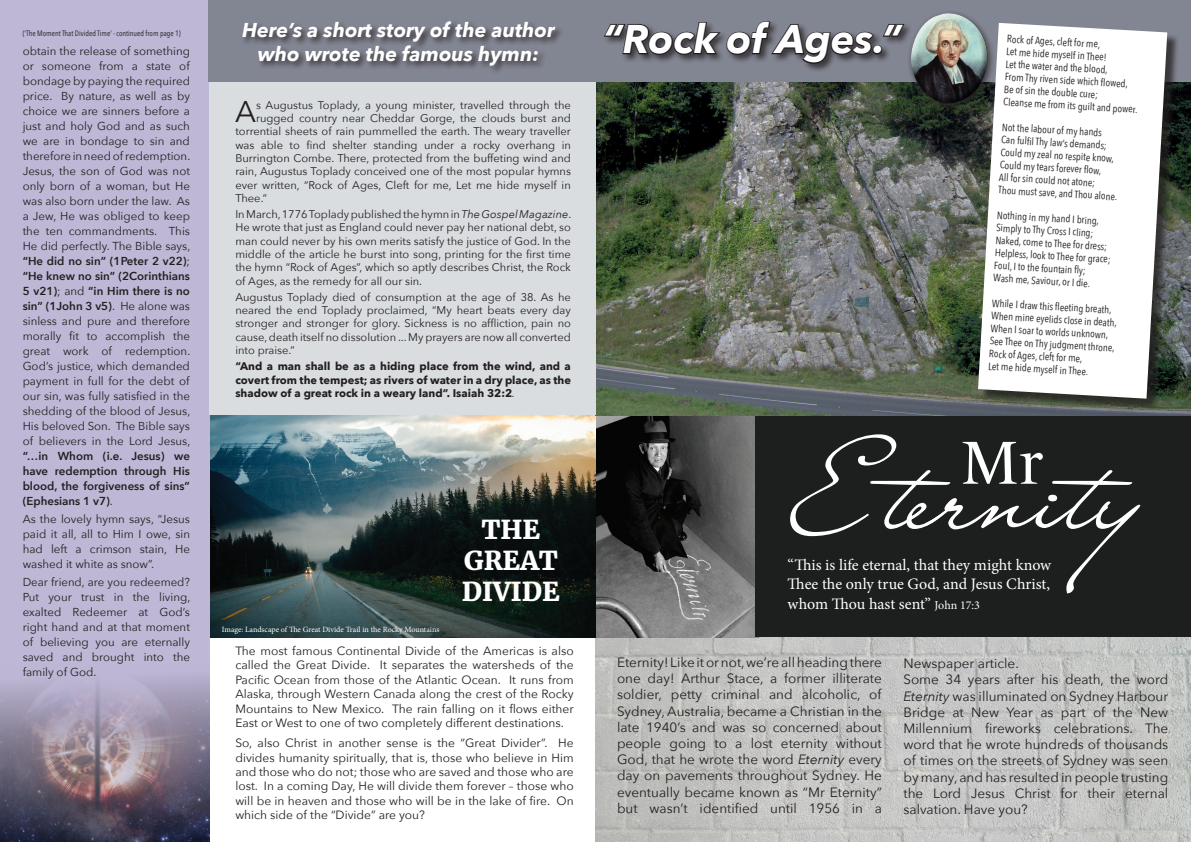
<style>
.page{position:relative;width:1191px;height:842px;background:#fff}
.page>*{position:absolute;margin:0;border:0;box-sizing:border-box;transform-origin:0 0}
.t1{font:122px "Lainie Day SH";color:#fff}
.t2{font:62px "Le Monde Livre Std";color:#fff}
.t3{font:italic 700 40px "Avenir Next";color:#fff}
.t4{font:29.9px "Avenir Next";color:#231f20}
.t5{font:800 26px "Merriweather";color:#fff}
.t6{font:italic 700 20px/24px "Avenir Next";color:#fff;text-align:center}
.t7{font:16px/19.2px "Minion Pro";color:#fff;text-align:justify}
.t8{font:13.5px/16.2px "Avenir Next";color:#231f20;text-align:justify}
.t9{font:12px/14.4px "Avenir Next";color:#231f20;text-align:justify}
.t10{font:11.5px/15px "Avenir Next";color:#231f20;text-align:justify}
.t11{font:11.1px/13.3px "Avenir Next";color:#231f20;text-align:justify}
.t12{font:700 11.1px/13.6px "Avenir Next";color:#231f20;text-align:justify}
.t13{font:10.5px "Avenir Next Condensed";color:#231f20}
.t14{font:8px "Minion Pro";letter-spacing:-.005em;color:#fff}
.t15{font:7.8px "Avenir Next Condensed";color:#231f20}
.s1{font-weight:600}
.s2{font-style:italic}
.s3{font-weight:400;font-style:italic}
.s4{font-size:124px}
.s5{font-size:152px}
.s6{font-size:12px}
</style>
<div class="page">
<img style="left:595px;top:637px;width:596px;height:205px">
<img style="left:595px;top:415px;width:160px;height:222px">
<div style="left:755px;top:411px;width:436px;height:226px;background:#1d1e1e"></div>
<img style="left:209px;top:415px;width:386px;height:222px">
<img style="left:595px;top:82px;width:596px;height:333px">
<div style="left:0;top:0;width:209px;height:842px;background:#beb7d5"></div>
<div style="left:209px;top:0;width:386px;height:415px;background:#dadde0"></div>
<div style="left:209px;top:0;width:982px;height:82px;background:#828592"></div>
<div style="left:241px;top:20px;width:323px;height:55px;background:#231f20;opacity:.75"></div>
<img style="left:0;top:679px;width:209px;height:163px">
<div style="left:980px;top:25px;width:199px;height:386px;background:#231f20;opacity:.75"></div>
<svg style="left:978px;top:23px;width:189px;height:376px"></svg>
<svg style="left:604px;top:21px;width:301px;height:44px"></svg>
<div style="left:907px;top:9px;width:88px;height:103px;background:#231f20;opacity:.75"></div>
<div style="left:910px;top:12px;width:75px;height:73px;background:#fff;opacity:.75"></div>
<div style="left:911px;top:25px;width:77px;height:79px;background:#231f20;opacity:.75"></div>
<p class="t15" style="left:23px;top:26px;width:160px">(‘The Moment That Divided Time’ - continued from page 1)</p>
<p class="t10" style="left:23px;top:43px;width:169px">obtain the release of something or someone from a state of bondage by paying the required price. By nature, as well as by choice we are sinners before a just and holy God and as such we are in bondage to sin and therefore in need of redemption.<br>Jesus, the son of God was not only born of a woman, but He was also born under the law. As a Jew, He was obliged to keep the ten commandments. This He did perfectly. The Bible says, <span class="s1">“He did no sin” (1Peter 2 v22)</span>; <span class="s1">“He knew no sin” (2Corinthians 5 v21)</span>; and <span class="s1">“in Him there is no sin” (1John 3 v5)</span>. He alone was sinless and pure and therefore morally fit to accomplish the great work of redemption.<br>God’s justice, which demanded payment in full for the debt of our sin, was fully satisfied in the shedding of the blood of Jesus, His beloved Son. The Bible says of believers in the Lord Jesus, <span class="s1">“…in Whom (i.e. Jesus) we have redemption through His blood, the forgiveness of sins” (Ephesians 1 v7)</span>.</p>
<p class="t10" style="left:23px;top:511px;width:169px">As the lovely hymn says, “Jesus paid it all, all to Him I owe, sin had left a crimson stain, He washed it white as snow”.</p>
<p class="t10" style="left:23px;top:574px;width:169px">Dear friend, are you redeemed?<br>Put your trust in the living, exalted Redeemer at God’s right hand and at that moment of believing you are eternally saved and brought into the family of God.</p>
<p class="t6" style="left:242px;top:18px;width:314px">Here’s a short story of the author who wrote the famous hymn:</p>
<p class="t4" style="left:235px;top:86px;width:22px">A</p>
<p class="t11" style="left:256px;top:98px;width:316px">s Augustus Toplady, a young minister, travelled through the</p>
<p class="t11" style="left:256px;top:111px;width:316px">rugged country near Cheddar Gorge, the clouds burst and</p>
<p class="t11" style="left:235px;top:124px;width:337px">torrential sheets of rain pummelled the earth. The weary traveller</p>
<p class="t11" style="left:235px;top:138px;width:337px">was able to find shelter standing under a rocky overhang in</p>
<p class="t11" style="left:235px;top:151px;width:337px">Burrington Combe. There, protected from the buffeting wind and</p>
<p class="t11" style="left:235px;top:164px;width:337px">rain, Augustus Toplady conceived one of the most popular hymns</p>
<p class="t11" style="left:235px;top:178px;width:337px">ever written, “Rock of Ages, Cleft for me, Let me hide myself in</p>
<p class="t11" style="left:235px;top:191px;width:33px">Thee.”</p>
<p class="t11" style="left:235px;top:207px;width:337px">In March, 1776 Toplady published the hymn in <span class="s2">The Gospel Magazine</span>.<br>He wrote that just as England could never pay her national debt, so man could never by his own merits satisfy the justice of God. In the middle of the article he burst into song, printing for the first time the hymn “Rock of Ages”, which so aptly describes Christ, the Rock of Ages, as the remedy for all our sin.</p>
<p class="t11" style="left:235px;top:290px;width:337px">Augustus Toplady died of consumption at the age of 38. As he neared the end Toplady proclaimed, “My heart beats every day stronger and stronger for glory. Sickness is no affliction, pain no cause, death itself no dissolution ... My prayers are now all converted into praise.”</p>
<p class="t12" style="left:235px;top:359px;width:337px">“And a man shall be as a hiding place from the wind, and a covert from the tempest; as rivers of water in a dry place, as the shadow of a great rock in a weary land”. Isaiah 32:2<span class="s3">.</span></p>
<p class="t14" style="left:222px;top:624px;width:219px">Image: Landscape of The Great Divide Trail in the Rocky Mountains</p>
<p class="t5" style="left:481px;top:512px;width:60px">THE</p>
<p class="t5" style="left:464px;top:544px;width:95px">GREAT</p>
<p class="t5" style="left:462px;top:575px;width:100px">DIVIDE</p>
<p class="t9" style="left:235px;top:643px;width:340px">The most famous Continental Divide of the Americas is also called the Great Divide. It separates the watersheds of the Pacific Ocean from those of the Atlantic Ocean. It runs from Alaska, through Western Canada along the crest of the Rocky Mountains to New Mexico. The rain falling on it flows either East or West to one of two completely different destinations.</p>
<p class="t9" style="left:235px;top:735px;width:340px">So, also Christ in another sense is the “Great Divider”. He divides humanity spiritually, that is, those who believe in Him and those who do not; those who are saved and those who are lost. In a coming Day, He will divide them forever – those who will be in heaven and those who will be in the lake of fire. On which side of the “Divide” are you?</p>
<p class="t3" style="left:603px;top:5px;width:300px">“Rock of Ages.”</p>
<p class="t13" style="left:1007px;top:30px;width:95px;rotate:3deg">Rock of Ages, cleft for me,</p>
<p class="t13" style="left:1006px;top:43px;width:102px;rotate:3deg">Let me hide myself in Thee!</p>
<p class="t13" style="left:1006px;top:55px;width:104px;rotate:3deg">Let the water and the blood,</p>
<p class="t13" style="left:1005px;top:68px;width:125px;rotate:3deg">From Thy riven side which fl owed,</p>
<p class="t13" style="left:1004px;top:80px;width:95px;rotate:3deg">Be of sin the double cure;</p>
<p class="t13" style="left:1004px;top:93px;width:136px;rotate:3deg">Cleanse me from its guilt and power.</p>
<p class="t13" style="left:1002px;top:118px;width:102px;rotate:3deg">Not the labour of my hands</p>
<p class="t13" style="left:1001px;top:131px;width:107px;rotate:3deg">Can fulfi l Thy law’s demands;</p>
<p class="t13" style="left:1001px;top:143px;width:115px;rotate:3deg">Could my zeal no respite know,</p>
<p class="t13" style="left:1000px;top:156px;width:103px;rotate:3deg">Could my tears forever fl ow,</p>
<p class="t13" style="left:999px;top:168px;width:98px;rotate:3deg">All for sin could not atone;</p>
<p class="t13" style="left:999px;top:181px;width:121px;rotate:3deg">Thou must save, and Thou alone.</p>
<p class="t13" style="left:997px;top:206px;width:104px;rotate:3deg">Nothing in my hand I bring,</p>
<p class="t13" style="left:996px;top:219px;width:99px;rotate:3deg">Simply to Thy Cross I cling;</p>
<p class="t13" style="left:996px;top:231px;width:113px;rotate:3deg">Naked, come to Thee for dress;</p>
<p class="t13" style="left:995px;top:244px;width:117px;rotate:3deg">Helpless, look to Thee for grace;</p>
<p class="t13" style="left:994px;top:256px;width:93px;rotate:3deg">Foul, I to the fountain fl y;</p>
<p class="t13" style="left:994px;top:269px;width:98px;rotate:3deg">Wash me, Saviour, or I die.</p>
<p class="t13" style="left:992px;top:294px;width:121px;rotate:3deg">While I draw this fl eeting breath,</p>
<p class="t13" style="left:991px;top:307px;width:127px;rotate:3deg">When mine eyelids close in death,</p>
<p class="t13" style="left:991px;top:319px;width:119px;rotate:3deg">When I soar to worlds unknown,</p>
<p class="t13" style="left:990px;top:332px;width:127px;rotate:3deg">See Thee on Thy judgment throne,</p>
<p class="t13" style="left:989px;top:345px;width:95px;rotate:3deg">Rock of Ages, cleft for me,</p>
<p class="t13" style="left:989px;top:357px;width:101px;rotate:3deg">Let me hide myself in Thee.</p>
<p class="t1" style="left:793px;top:412px;width:365px">Ete<span class="s4">rni</span>t<span class="s5">y</span></p>
<p class="t2" style="left:960px;top:426px;width:84px">Mr</p>
<p class="t7" style="left:787px;top:555px;width:265px">“This is life eternal, that they might know Thee the only true God, and Jesus Christ, whom Thou hast sent” <span class="s6">John 17:3</span></p>
<p class="t8" style="left:617px;top:654px;width:266px">Eternity! Like it or not, we’re all heading there one day! Arthur Stace, a former illiterate soldier, petty criminal and alcoholic, of Sydney, Australia, became a Christian in the late 1940’s and was so concerned about people going to a lost eternity without God, that he wrote the word <span class="s2">Eternity</span> every day on pavements throughout Sydney. He eventually became known as “Mr Eternity” but wasn’t identified until 1956 in a</p>
<p class="t8" style="left:903px;top:655px;width:117px">Newspaper article.</p>
<p class="t8" style="left:903px;top:671px;width:266px">Some 34 years after his death, the word <span class="s2">Eternity</span> was illuminated on Sydney Harbour Bridge at New Year as part of the New Millennium fireworks celebrations. The word that he wrote hundreds of thousands of times on the streets of Sydney was seen by many, and has resulted in people trusting the Lord Jesus Christ for their eternal salvation. Have you?</p>
</div>
